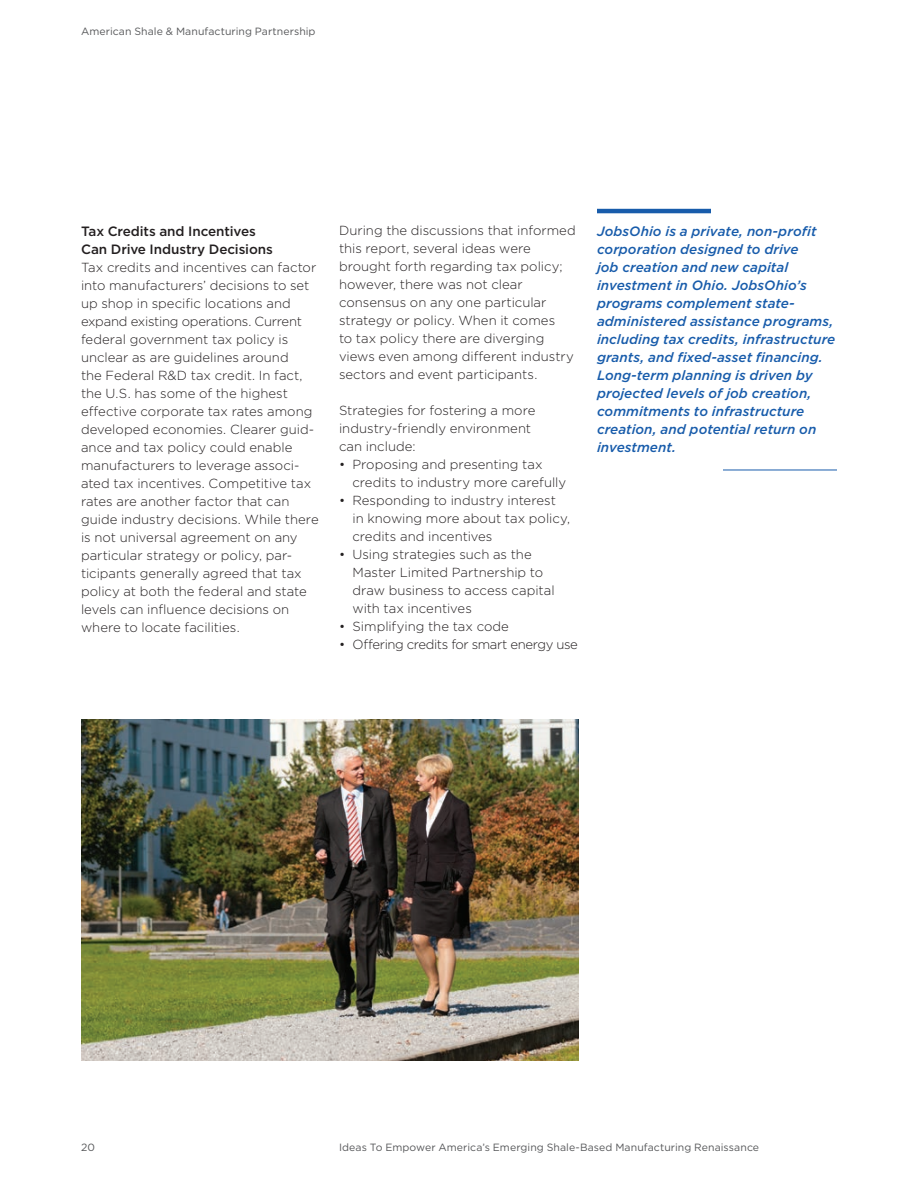
<style>
.page{position:relative;width:918px;height:1188px;background:#fff}
.page>*{position:absolute;margin:0;border:0;box-sizing:border-box;transform-origin:0 0}
.call_outs_-_one_colu{font:italic 500 13.5px/18px "Gotham";color:#185cab}
.body_heads{font:500 13.5px/18px "Gotham";letter-spacing:-.005em;color:#231f20}
.body_text{font:300 13.2px/18px "Gotham";color:#231f20}
.Bullets_Body{font:300 13.2px/18px "Gotham";color:#231f20}
.Bullets_Body-2{font:300 13.2px "Gotham";letter-spacing:-.03em;color:#231f20}
.t1{font:10.5px "Gotham";letter-spacing:.005em;color:#57585a}
</style>
<div class="page">
<hr style="left:597px;top:209px;width:114px;height:4px;background:#185cab">
<hr style="left:723px;top:470px;width:114px;height:1px;background:#185cab">
<img style="left:81px;top:720px;width:498px;height:341px">
<p class="t1" style="left:81px;top:25px;width:236px">American Shale &amp; Manufacturing Partnership</p>
<p class="body_heads" style="left:81px;top:222px;width:193px">Tax Credits and Incentives<br>Can Drive Industry Decisions</p>
<p class="body_text" style="left:81px;top:258px;width:239px">Tax credits and incentives can factor into manufacturers’ decisions to set up shop in specific locations and expand existing operations. Current federal government tax policy is unclear as are guidelines around<br>the Federal R&amp;D tax credit. In fact, the U.S. has some of the highest effective corporate tax rates among developed economies. Clearer guid&shy;ance and tax policy could enable manufacturers to leverage associ&shy;ated tax incentives. Competitive tax rates are another factor that can guide industry decisions. While there is not universal agreement on any particular strategy or policy, par&shy;ticipants generally agreed that tax policy at both the federal and state levels can influence decisions on where to locate facilities.</p>
<p class="body_text" style="left:339px;top:221px;width:238px">During the discussions that informed this report, several ideas were brought forth regarding tax policy; however, there was not clear consensus on any one particular strategy or policy. When it comes<br>to tax policy there are diverging views even among different industry sectors and event participants.</p>
<p class="body_text" style="left:339px;top:401px;width:198px">Strategies for fostering a more industry-friendly environment can include:</p>
<p class="Bullets_Body" style="left:352px;top:455px;width:215px;text-indent:-14px">• Proposing and presenting tax credits to industry more carefully</p>
<p class="Bullets_Body" style="left:352px;top:491px;width:219px;text-indent:-14px">• Responding to industry interest in knowing more about tax policy, credits and incentives</p>
<p class="Bullets_Body" style="left:352px;top:545px;width:204px;text-indent:-14px">• Using strategies such as the<br>Master Limited Partnership to draw business to access capital with tax incentives</p>
<p class="Bullets_Body" style="left:339px;top:617px;width:171px">• Simplifying the tax code</p>
<p class="Bullets_Body-2" style="left:339px;top:636px;width:240px">• Offering credits for smart energy use</p>
<p class="call_outs_-_one_colu" style="left:597px;top:222px;width:240px">JobsOhio is a private, non-profit corporation designed to drive<br>job creation and new capital investment in Ohio. JobsOhio’s programs complement state&shy;administered assistance programs, including tax credits, infrastructure grants, and fixed-asset financing.<br>Long-term planning is driven by projected levels of job creation, commitments to infrastructure creation, and potential return on investment.</p>
<p class="t1" style="left:81px;top:1141px;width:15px">20</p>
<p class="t1" style="left:339px;top:1141px;width:422px">Ideas To Empower America’s Emerging Shale-Based Manufacturing Renaissance</p>
</div>
